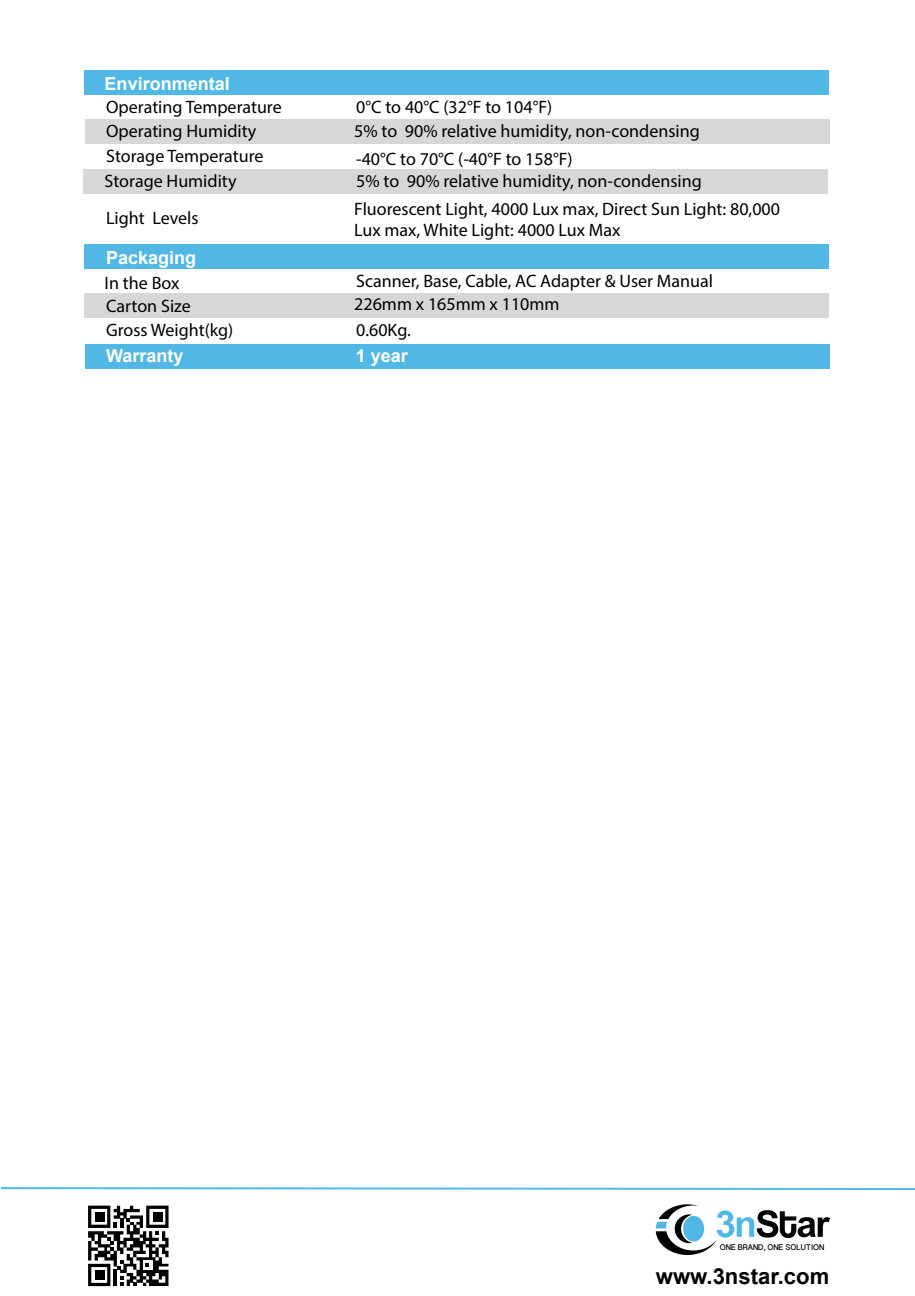
<style>
.page{position:relative;width:915px;height:1296px;background:#fff}
.page>*{position:absolute;margin:0;border:0;box-sizing:border-box;transform-origin:0 0}
.t1{font:700 22.05px "Arial";color:#000}
.t2{font:18px/24.6px "Myriad Pro";color:#000}
.t3{font:700 18px "Arial";color:#fff}
.t4{font:700 9.15px "Oriya Sangam MN";color:#000}
</style>
<div class="page">
<div style="left:84px;top:70px;width:744px;height:25px;background:#51b7e5"></div>
<div style="left:85px;top:119px;width:744px;height:25px;background:#d7d7d7"></div>
<div style="left:84px;top:244px;width:744px;height:25px;background:#51b7e5"></div>
<div style="left:84px;top:293px;width:744px;height:25px;background:#d7d7d7"></div>
<div style="left:83px;top:169px;width:744px;height:25px;background:#d7d7d7"></div>
<div style="left:85px;top:344px;width:744px;height:25px;background:#51b7e5"></div>
<svg style="left:655px;top:1204px;width:174px;height:51px"></svg>
<div style="left:683px;top:1216px;width:20px;height:26px;background:#51b7e5;border-radius:50%"></div>
<svg style="left:1px;top:1187px;width:913px;height:3px;background:#8ccfed"></svg>
<svg style="left:88px;top:1206px;width:80px;height:80px"></svg>
<p class="t3" style="left:105px;top:71px;width:127px">Environmental</p>
<p class="t2" style="left:105px;top:94px;width:178px">Operating Temperature<br>Operating Humidity<br>Storage Temperature<br>Storage Humidity</p>
<p class="t2" style="left:106px;top:205px;width:94px">Light Levels</p>
<p class="t2" style="left:354px;top:94px;width:347px">0°C to 40°C (32°F to 104°F)<br>5% to 90% relative humidity, non-condensing</p>
<p class="t2" style="left:356px;top:147px;width:347px;line-height:21.9px">-40°C to 70°C (-40°F to 158°F)<br>5% to 90% relative humidity, non-condensing</p>
<p class="t2" style="left:354px;top:198px;width:427px;line-height:21.6px">Fluorescent Light, 4000 Lux max, Direct Sun Light: 80,000<br>Lux max, White Light: 4000 Lux Max</p>
<p class="t3" style="left:106px;top:246px;width:92px">Packaging</p>
<p class="t2" style="left:105px;top:271px;width:130px;line-height:23.7px">In the Box<br>Carton Size<br>Gross Weight(kg)</p>
<p class="t2" style="left:354px;top:269px;width:360px;line-height:23.2px">Scanner, Base, Cable, AC Adapter &amp; User Manual<br>226mm x 165mm x 110mm</p>
<p class="t2" style="left:356px;top:318px;width:56px">0.60Kg.</p>
<p class="t3" style="left:106px;top:344px;width:79px">Warranty</p>
<p class="t3" style="left:356px;top:344px;width:54px">1 year</p>
<p class="t4" style="left:719px;top:1242px;width:106px">ONE BRAND, ONE SOLUTION</p>
<p class="t1" style="left:655px;top:1261px;width:175px">www.3nstar.com</p>
</div>
